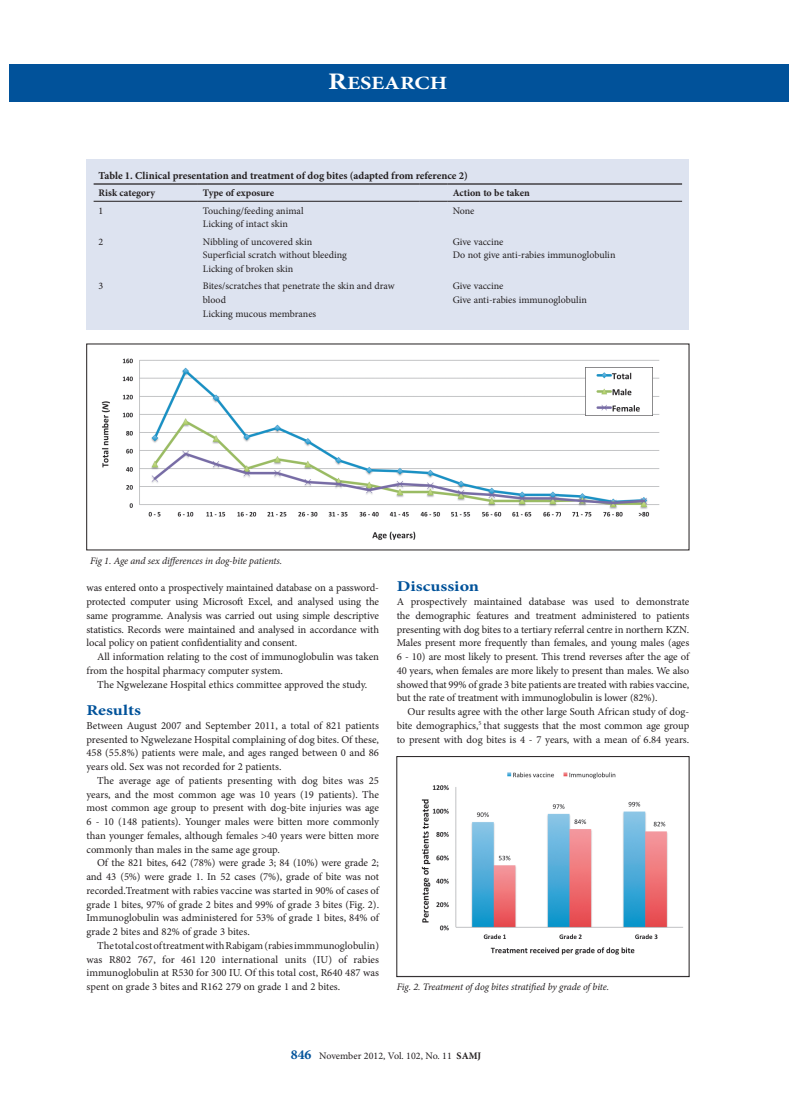
<style>
.page{position:relative;width:797px;height:1105px;background:#fff}
.page>*{position:absolute;margin:0;border:0;box-sizing:border-box;transform-origin:0 0}
.t1{font:700 18.75px "Minion Pro";color:#fff;scale:1.2 1}
.t2{font:700 15px "Minion Pro";color:#01529a;scale:1.2 1}
.t3{font:10.62px/13.8px "Minion Pro";letter-spacing:-.005em;color:#231f20;text-align:justify}
.t4{font:700 10.62px "Minion Pro";letter-spacing:-.005em;color:#231f20}
.t5{font:10px/13.8px "Minion Pro";color:#231f20}
.t6{font:italic 10px "Minion Pro";letter-spacing:-.01em;color:#231f20}
.t7{font:700 10px "Minion Pro";color:#231f20}
.s1{font-size:23.75px}
.s2{font-weight:700;font-size:13.75px;color:#01529a}
.s3{font-weight:700}
</style>
<div class="page">
<div style="left:9px;top:64px;width:779px;height:37px;background:#01529a"></div>
<div style="left:86px;top:159px;width:603px;height:171px;background:#dde3f0"></div>
<hr style="left:94px;top:183px;width:104px;height:2px;background:#231f20">
<hr style="left:198px;top:183px;width:222px;height:2px;background:#231f20">
<hr style="left:420px;top:183px;width:27px;height:2px;background:#231f20">
<hr style="left:447px;top:183px;width:235px;height:2px;background:#231f20">
<hr style="left:94px;top:201px;width:104px;height:1px;background:#231f20">
<hr style="left:198px;top:201px;width:222px;height:1px;background:#231f20">
<svg style="left:420px;top:201px;width:27px;height:1px"></svg>
<hr style="left:447px;top:201px;width:235px;height:1px;background:#231f20">
<img style="left:101px;top:358px;width:559px;height:182px">
<img style="left:421px;top:772px;width:262px;height:183px">
<div style="left:396px;top:756px;width:293px;height:221px;border:1px solid #231f20"></div>
<h1 class="t1" style="left:328px;top:69px;width:101px"><span class="s1">R</span>ESEARCH</h1>
<p class="t4" style="left:99px;top:168px;width:371px">Table 1. Clinical presentation and treatment of dog bites (adapted from reference 2)</p>
<p class="t7" style="left:99px;top:186px;width:58px">Risk category</p>
<p class="t7" style="left:203px;top:186px;width:73px">Type of exposure</p>
<p class="t7" style="left:452px;top:186px;width:78px">Action to be taken</p>
<p class="t5" style="left:99px;top:204px;width:6px">1</p>
<p class="t5" style="left:203px;top:204px;width:102px">Touching/feeding animal<br>Licking of intact skin</p>
<p class="t5" style="left:452px;top:204px;width:23px">None</p>
<p class="t5" style="left:99px;top:235px;width:6px">2</p>
<p class="t5" style="left:203px;top:235px;width:145px">Nibbling of uncovered skin<br>Superficial scratch without bleeding<br>Licking of broken skin</p>
<p class="t5" style="left:452px;top:235px;width:164px">Give vaccine<br>Do not give anti-rabies immunoglobulin</p>
<p class="t5" style="left:99px;top:279px;width:6px">3</p>
<p class="t5" style="left:203px;top:279px;width:193px">Bites/scratches that penetrate the skin and draw blood<br>Licking mucous membranes</p>
<p class="t5" style="left:452px;top:279px;width:136px">Give vaccine<br>Give anti-rabies immunoglobulin</p>
<p class="t6" style="left:90px;top:554px;width:194px">Fig 1. Age and sex differences in dog-bite patients.</p>
<p class="t3" style="left:86px;top:581px;width:294px">was entered onto a prospectively maintained database on a password&shy;protected computer using Microsoft Excel, and analysed using the same programme. Analysis was carried out using simple descriptive statistics. Records were maintained and analysed in accordance with local policy on patient confidentiality and consent.</p>
<p class="t3" style="left:86px;top:650px;width:294px;text-indent:11px">All information relating to the cost of immunoglobulin was taken from the hospital pharmacy computer system.</p>
<p class="t3" style="left:97px;top:677px;width:271px">The Ngwelezane Hospital ethics committee approved the study.</p>
<h2 class="t2" style="left:86px;top:700px;width:47px">Results</h2>
<p class="t3" style="left:86px;top:719px;width:294px">Between August 2007 and September 2011, a total of 821 patients presented to Ngwelezane Hospital complaining of dog bites. Of these, 458 (55.8%) patients were male, and ages ranged between 0 and 86 years old. Sex was not recorded for 2 patients.</p>
<p class="t3" style="left:86px;top:774px;width:294px;text-indent:11px">The average age of patients presenting with dog bites was 25 years, and the most common age was 10 years (19 patients). The most common age group to present with dog-bite injuries was age 6 - 10 (148 patients). Younger males were bitten more commonly than younger females, although females &gt;40 years were bitten more commonly than males in the same age group.</p>
<p class="t3" style="left:86px;top:856px;width:294px;text-indent:11px">Of the 821 bites, 642 (78%) were grade 3; 84 (10%) were grade 2; and 43 (5%) were grade 1. In 52 cases (7%), grade of bite was not recorded.Treatment with rabies vaccine was started in 90% of cases of grade 1 bites, 97% of grade 2 bites and 99% of grade 3 bites (Fig. 2).<br>Immunoglobulin was administered for 53% of grade 1 bites, 84% of grade 2 bites and 82% of grade 3 bites.</p>
<p class="t3" style="left:86px;top:939px;width:294px;text-indent:11px">The total cost of treatment with Rabigam (rabies immmunoglobulin) was R802 767, for 461 120 international units (IU) of rabies immunoglobulin at R530 for 300 IU. Of this total cost, R640 487 was spent on grade 3 bites and R162 279 on grade 1 and 2 bites.</p>
<h2 class="t2" style="left:397px;top:576px;width:70px">Discussion</h2>
<p class="t3" style="left:397px;top:595px;width:294px">A prospectively maintained database was used to demonstrate the demographic features and treatment administered to patients presenting with dog bites to a tertiary referral centre in northern KZN.<br>Males present more frequently than females, and young males (ages 6 - 10) are most likely to present. This trend reverses after the age of 40 years, when females are more likely to present than males. We also showed that 99% of grade 3 bite patients are treated with rabies vaccine, but the rate of treatment with immunoglobulin is lower (82%).</p>
<p class="t3" style="left:397px;top:705px;width:294px;text-indent:11px">Our results agree with the other large South African study of dog&shy;bite demographics,<sup>5</sup> that suggests that the most common age group to present with dog bites is 4 - 7 years, with a mean of 6.84 years.</p>
<p class="t6" style="left:397px;top:980px;width:214px">Fig. 2. Treatment of dog bites stratified by grade of bite.</p>
<p class="t5" style="left:291px;top:1049px;width:192px"><span class="s2">846</span> November 2012, Vol. 102, No. 11 <span class="s3">SAMJ</span></p>
</div>
